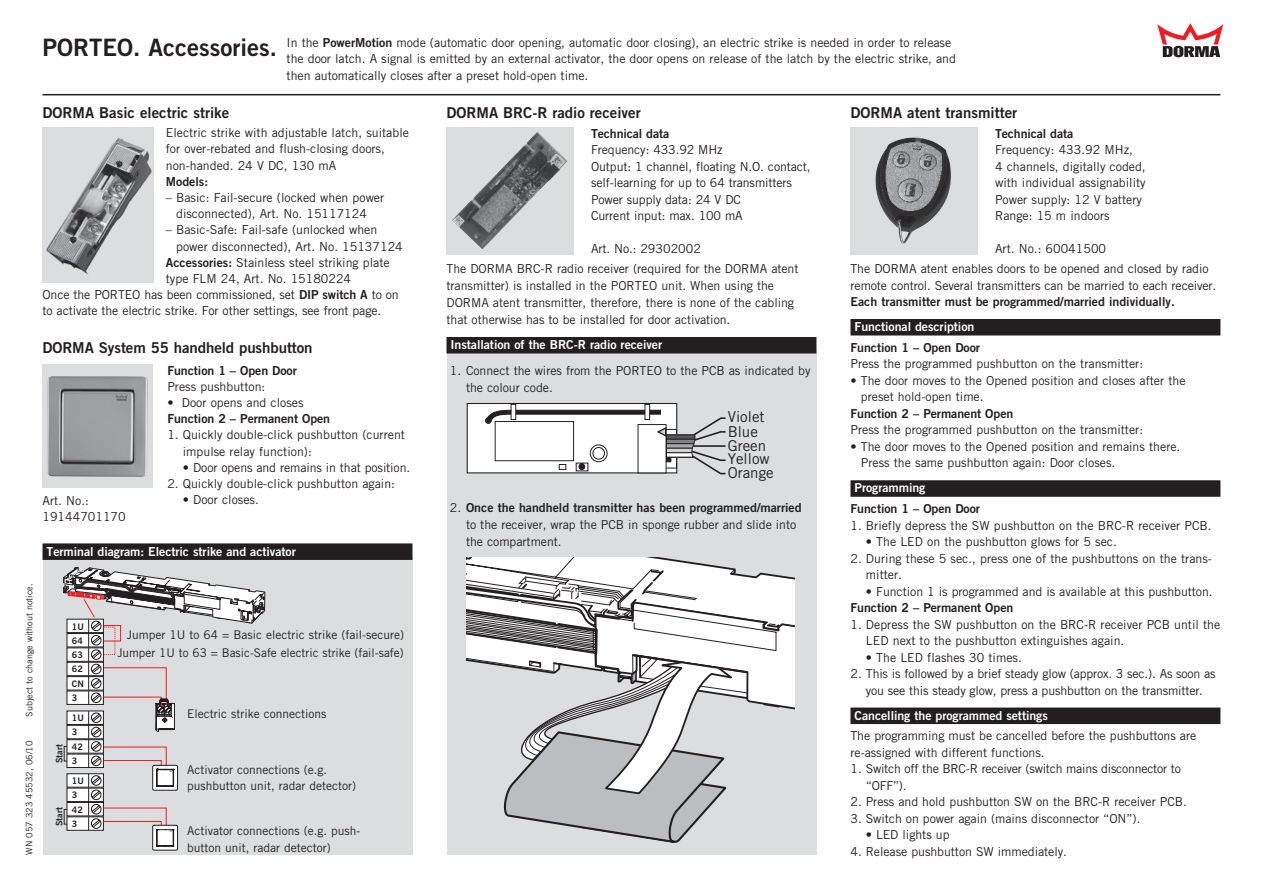
<style>
.page{position:relative;width:1263px;height:893px;background:#fff}
.page>*{position:absolute;margin:0;border:0;box-sizing:border-box;transform-origin:0 0}
.t1{font:24px "Trade Gothic Bold Two";color:#231f20}
.t2{font:15px "Trade Gothic Bold Two";color:#231f20}
.t3{font:15px/14.1px "Trade Gothic";color:#231f20}
.t4{font:12.3px/16.5px "Trade Gothic";letter-spacing:-.005em;color:#231f20}
.t5{font:12.3px "Trade Gothic Bold Two";letter-spacing:-.005em;color:#231f20}
.t6{font:12.3px "Trade Gothic Bold Two";letter-spacing:-.005em;color:#fff}
.t7{font:12px/16.8px "Trade Gothic";color:#231f20}
.t8{font:9px "Trade Gothic";color:#231f20}
.t9{font:9px/14.4px "Trade Gothic Bold Two";color:#231f20}
.s1{font-family:"Trade Gothic Bold Two"}
.s2{font-family:"Trade Gothic"}
</style>
<div class="page">
<div style="left:446px;top:351px;width:370px;height:504px;background:#dcdddf"></div>
<div style="left:43px;top:557px;width:369px;height:298px;background:#dcdddf"></div>
<svg style="left:63px;top:567px;width:202px;height:283px"></svg>
<div style="left:43px;top:543px;width:369px;height:17px;background:#231f20"></div>
<div style="left:850px;top:319px;width:370px;height:16px;background:#231f20"></div>
<div style="left:850px;top:480px;width:370px;height:17px;background:#231f20"></div>
<div style="left:850px;top:707px;width:370px;height:17px;background:#231f20"></div>
<div style="left:446px;top:337px;width:370px;height:16px;background:#231f20"></div>
<div style="left:467px;top:403px;width:210px;height:70px;background:#fff;border:1px solid #231f20"></div>
<svg style="left:645px;top:404px;width:5px;height:6px"></svg>
<svg style="left:511px;top:404px;width:5px;height:6px"></svg>
<svg style="left:485px;top:410px;width:241px;height:65px"></svg>
<svg style="left:466px;top:557px;width:328px;height:286px"></svg>
<hr style="left:43px;top:94px;width:1177px;height:1px;background:#231f20">
<div style="left:850px;top:127px;width:128px;height:128px;background:#dcdddf"></div>
<img style="left:875px;top:138px;width:76px;height:106px">
<div style="left:446px;top:128px;width:128px;height:127px;background:#dcdddf"></div>
<img style="left:452px;top:132px;width:116px;height:117px">
<img style="left:43px;top:128px;width:110px;height:155px">
<div style="left:43px;top:364px;width:110px;height:124px;background:#dcdddf"></div>
<img style="left:47px;top:376px;width:101px;height:101px">
<svg style="left:1157px;top:23px;width:66px;height:34px"></svg>
<h1 class="t1" style="left:43px;top:32px;width:236px">PORTEO. Accessories.</h1>
<p class="t4" style="left:287px;top:34px;width:671px">In the <span class="s1">PowerMotion</span> mode (automatic door opening, automatic door closing), an electric strike is needed in order to release the door latch. A signal is emitted by an external activator, the door opens on release of the latch by the electric strike, and then automatically closes after a preset hold-open time.</p>
<p class="t2" style="left:43px;top:104px;width:188px">DORMA Basic electric strike</p>
<p class="t4" style="left:166px;top:125px;width:245px">Electric strike with adjustable latch, suitable for over-rebated and flush-closing doors, non-handed. 24 V DC, 130 mA</p>
<p class="t5" style="left:166px;top:174px;width:44px">Models:</p>
<p class="t4" style="left:166px;top:189px;width:220px;text-align:center">– Basic: Fail-secure (locked when power disconnected), Art. No. 15117124</p>
<p class="t4" style="left:166px;top:222px;width:213px">– Basic-Safe: Fail-safe (unlocked when</p>
<p class="t4" style="left:176px;top:238px;width:228px">power disconnected), Art. No. 15137124</p>
<p class="t4" style="left:166px;top:254px;width:225px"><span class="s1">Accessories:</span> Stainless steel striking plate</p>
<p class="t4" style="left:166px;top:270px;width:187px">type FLM 24, Art. No. 15180224</p>
<p class="t4" style="left:43px;top:286px;width:358px">Once the PORTEO has been commissioned, set <span class="s1">DIP switch A</span> to on</p>
<p class="t4" style="left:43px;top:303px;width:340px">to activate the electric strike. For other settings, see front page.</p>
<p class="t2" style="left:43px;top:339px;width:272px">DORMA System 55 handheld pushbutton</p>
<p class="t4" style="left:43px;top:493px;width:85px">Art. No.:<br>19144701170</p>
<p class="t5" style="left:167px;top:363px;width:131px">Function 1 – Open Door</p>
<p class="t4" style="left:167px;top:378px;width:99px">Press pushbutton:</p>
<p class="t4" style="left:167px;top:394px;width:138px">• Door opens and closes</p>
<p class="t5" style="left:167px;top:411px;width:164px">Function 2 – Permanent Open</p>
<p class="t4" style="left:183px;top:427px;width:224px;text-indent:-15px">1. Quickly double-click pushbutton (current impulse relay function):</p>
<p class="t4" style="left:183px;top:459px;width:229px">• Door opens and remains in that position.</p>
<p class="t4" style="left:167px;top:475px;width:229px">2. Quickly double-click pushbutton again:</p>
<p class="t4" style="left:183px;top:491px;width:77px">• Door closes.</p>
<p class="t6" style="left:47px;top:544px;width:251px">Terminal diagram: Electric strike and activator</p>
<p class="t8" style="left:24px;top:717px;width:135px;rotate:-90deg">Subject to change without notice.</p>
<p class="t8" style="left:24px;top:855px;width:115px;rotate:-90deg">WN 057 323 45532, 06/10</p>
<p class="t9" style="left:52px;top:763px;width:20px;rotate:-90deg">Start</p>
<p class="t9" style="left:52px;top:826px;width:20px;rotate:-90deg">Start</p>
<p class="t9" style="left:72px;top:619px;width:13px;text-align:justify">1U 64<br>63<br>62<br>CN 3</p>
<p class="t9" style="left:72px;top:711px;width:13px">1U<br>3<br>42<br>3</p>
<p class="t9" style="left:72px;top:773px;width:13px">1U<br>3<br>42<br>3</p>
<p class="t7" style="left:127px;top:626px;width:279px">Jumper 1U to 64 = Basic electric strike (fail-secure)</p>
<p class="t7" style="left:117px;top:644px;width:288px">Jumper 1U to 63 = Basic-Safe electric strike (fail-safe)</p>
<p class="t3" style="left:298px;top:648px;width:79px">“teach” key</p>
<p class="t7" style="left:187px;top:705px;width:141px">Electric strike connections</p>
<p class="t7" style="left:187px;top:761px;width:171px">Activator connections (e.g. pushbutton unit, radar detector)</p>
<p class="t7" style="left:187px;top:822px;width:175px">Activator connections (e.g. push&shy;button unit, radar detector)</p>
<p class="t2" style="left:446px;top:104px;width:196px">DORMA BRC-R radio receiver</p>
<p class="t2" style="left:850px;top:104px;width:168px">DORMA atent transmitter</p>
<p class="t5" style="left:591px;top:126px;width:80px">Technical data</p>
<p class="t4" style="left:591px;top:141px;width:221px">Frequency: 433.92 MHz<br>Output: 1 channel, floating N.O. contact, self-learning for up to 64 transmitters<br>Power supply data: 24 V DC<br>Current input: max. 100 mA</p>
<p class="t4" style="left:591px;top:240px;width:111px">Art. No.: 29302002</p>
<p class="t5" style="left:995px;top:126px;width:80px">Technical data</p>
<p class="t4" style="left:995px;top:141px;width:152px">Frequency: 433.92 MHz,<br>4 channels, digitally coded, with individual assignability<br>Power supply: 12 V battery<br>Range: 15 m indoors</p>
<p class="t4" style="left:995px;top:240px;width:113px">Art. No.: 60041500</p>
<p class="t4" style="left:446px;top:260px;width:354px;line-height:17px">The DORMA BRC-R radio receiver (required for the DORMA atent transmitter) is installed in the PORTEO unit. When using the DORMA atent transmitter, therefore, there is none of the cabling that otherwise has to be installed for door activation.</p>
<p class="t6" style="left:451px;top:337px;width:213px">Installation of the BRC-R radio receiver</p>
<p class="t4" style="left:466px;top:362px;width:346px;line-height:17px;text-indent:-16px">1. Connect the wires from the PORTEO to the PCB as indicated by the colour code.</p>
<p class="t3" style="left:728px;top:409px;width:38px">Violet</p>
<p class="t2" style="left:467px;top:380px;width:106px">Receiver BRC-R</p>
<p class="t3" style="left:728px;top:425px;width:40px">Blue<br>Green</p>
<p class="t3" style="left:728px;top:451px;width:43px">Yellow</p>
<p class="t3" style="left:728px;top:465px;width:47px">Orange</p>
<p class="t5" style="left:450px;top:500px;width:353px"><span class="s2">2.</span> Once the handheld transmitter has been programmed/married</p>
<p class="t4" style="left:466px;top:516px;width:332px;line-height:17px">to the receiver, wrap the PCB in sponge rubber and slide into the compartment.</p>
<p class="t4" style="left:850px;top:260px;width:367px">The DORMA atent enables doors to be opened and closed by radio remote control. Several transmitters can be married to each receiver.</p>
<p class="t5" style="left:850px;top:294px;width:326px">Each transmitter must be programmed/married individually.</p>
<p class="t6" style="left:854px;top:319px;width:121px">Functional description</p>
<p class="t5" style="left:850px;top:340px;width:131px">Function 1 – Open Door</p>
<p class="t4" style="left:850px;top:356px;width:294px">Press the programmed pushbutton on the transmitter:</p>
<p class="t4" style="left:861px;top:372px;width:326px;text-indent:-10px">• The door moves to the Opened position and closes after the preset hold-open time.</p>
<p class="t5" style="left:850px;top:406px;width:164px">Function 2 – Permanent Open</p>
<p class="t4" style="left:850px;top:422px;width:294px">Press the programmed pushbutton on the transmitter:</p>
<p class="t4" style="left:861px;top:438px;width:321px;text-indent:-10px">• The door moves to the Opened position and remains there.<br>Press the same pushbutton again: Door closes.</p>
<p class="t6" style="left:854px;top:480px;width:72px">Programming</p>
<p class="t5" style="left:850px;top:501px;width:131px">Function 1 – Open Door</p>
<p class="t4" style="left:850px;top:517px;width:363px">1. Briefly depress the SW pushbutton on the BRC-R receiver PCB.</p>
<p class="t4" style="left:866px;top:533px;width:252px">• The LED on the pushbutton glows for 5 sec.</p>
<p class="t4" style="left:866px;top:550px;width:348px;text-indent:-15px">2. During these 5 sec., press one of the pushbuttons on the trans&shy;mitter.</p>
<p class="t4" style="left:866px;top:583px;width:348px">• Function 1 is programmed and is available at this push button.</p>
<p class="t5" style="left:850px;top:600px;width:164px">Function 2 – Permanent Open</p>
<p class="t4" style="left:866px;top:616px;width:356px;text-indent:-15px">1. Depress the SW pushbutton on the BRC-R receiver PCB until the<br>LED next to the pushbutton extinguishes again.</p>
<p class="t4" style="left:866px;top:649px;width:157px">• The LED flashes 30 times.</p>
<p class="t4" style="left:850px;top:665px;width:367px;text-align:center">2. This is followed by a brief steady glow (approx. 3 sec.). As soon as you see this steady glow, press a pushbutton on the transmitter.</p>
<p class="t6" style="left:854px;top:708px;width:195px">Cancelling the programmed settings</p>
<p class="t4" style="left:850px;top:728px;width:347px">The programming must be cancelled before the pushbuttons are re-assigned with different functions.</p>
<p class="t4" style="left:866px;top:761px;width:317px;text-indent:-15px">1. Switch off the BRC-R receiver (switch mains disconnector to “OFF”).</p>
<p class="t4" style="left:850px;top:794px;width:338px">2. Press and hold pushbutton SW on the BRC-R receiver PCB.</p>
<p class="t4" style="left:850px;top:810px;width:291px">3. Switch on power again (mains disconnector “ON”).</p>
<p class="t4" style="left:866px;top:827px;width:85px">• LED lights up</p>
<p class="t4" style="left:850px;top:843px;width:218px">4. Release pushbutton SW immediately.</p>
</div>
